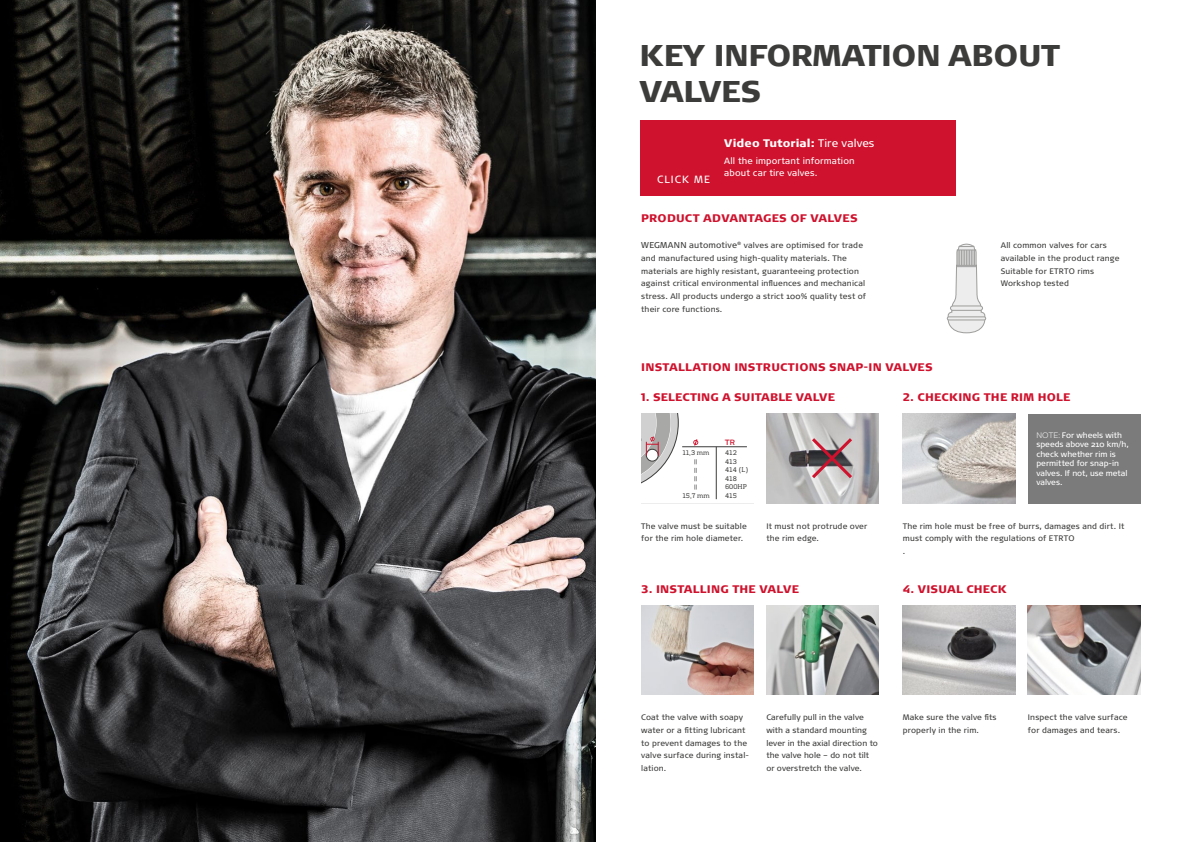
<style>
.page{position:relative;width:1191px;height:842px;background:#fff}
.page>*{position:absolute;margin:0;border:0;box-sizing:border-box;transform-origin:0 0}
.t1{font:900 30px/36px "Signa Pro";letter-spacing:-.015em;color:#3c3c3a}
.t2{font:900 11px "Signa Pro";letter-spacing:.02em;color:#cf122d}
.t3{font:900 11px "Signa Pro";letter-spacing:.005em;color:#fff}
.t4{font:10.5px "Signa Pro";letter-spacing:.1em;color:#fff}
.t5{font:9px/12px "Signa Pro";letter-spacing:.01em;color:#fff}
.t6{font:8px/12.8px "Signa Pro";letter-spacing:.015em;color:#3c3c3b}
.t7{font:8px/9.5px "Signa Pro";letter-spacing:-.005em;color:#fff}
.t8{font:500 7.6px "Alright Sans";color:#cf122d}
.t9{font:7.1px/8.5px "Kondolar";color:#3c3c3b}
.s1{font-weight:400}
.s2{font-size:8.5px}
.s3{font-family:"Alright Sans";font-weight:300}
</style>
<div class="page">
<img style="left:0;top:0;width:595px;height:842px">
<img style="left:902px;top:414px;width:113px;height:89px">
<img style="left:766px;top:414px;width:112px;height:89px">
<svg style="left:808px;top:435px;width:47px;height:46px;background:#aa8e92"></svg>
<svg style="left:641px;top:414px;width:37px;height:70px"></svg>
<svg style="left:693px;top:439px;width:5px;height:6px"></svg>
<hr style="left:716px;top:447px;width:1px;height:52px;background:#3c3c3b">
<hr style="left:682px;top:446px;width:65px;height:1px;background:#3c3c3b">
<svg style="left:694px;top:459px;width:3px;height:30px"></svg>
<img style="left:641px;top:605px;width:112px;height:89px">
<img style="left:766px;top:605px;width:112px;height:89px">
<img style="left:902px;top:605px;width:113px;height:89px">
<img style="left:1028px;top:605px;width:112px;height:89px">
<svg style="left:947px;top:244px;width:39px;height:89px"></svg>
<hr style="left:948px;top:317px;width:36px;height:1px;background:#9d9d9c">
<hr style="left:948px;top:320px;width:36px;height:1px;background:#9d9d9c">
<div style="left:1028px;top:414px;width:112px;height:89px;background:#7c7b7b"></div>
<div style="left:641px;top:121px;width:315px;height:75px;background:#cf122d"></div>
<h1 class="t1" style="left:639px;top:36px;width:422px">KEY INFORMATION ABOUT<br>VALVES</h1>
<h2 class="t3" style="left:724px;top:135px;width:152px">Video Tutorial: <span class="s1">Tire valves</span></h2>
<p class="t5" style="left:724px;top:155px;width:132px">All the important information about car tire valves.</p>
<h3 class="t4" style="left:657px;top:172px;width:54px">CLICK ME</h3>
<h2 class="t2" style="left:641px;top:210px;width:218px">PRODUCT ADVANTAGES OF VALVES</h2>
<p class="t6" style="left:641px;top:238px;width:226px"><span class="s2">WEGMANN automotive</span><sup>®</sup> valves are optimised for trade and manufactured using high-quality materials. The materials are highly resistant, guaranteeing protection against critical environmental influences and mechanical stress. All products undergo a strict 100% quality test of their core functions.</p>
<p class="t6" style="left:1000px;top:238px;width:120px">All common valves for cars available in the product range<br>Suitable for ETRTO rims<br>Workshop tested</p>
<h2 class="t2" style="left:641px;top:359px;width:293px">INSTALLATION INSTRUCTIONS SNAP-IN VALVES</h2>
<h2 class="t2" style="left:641px;top:390px;width:195px">1. SELECTING A SUITABLE VALVE</h2>
<h2 class="t2" style="left:902px;top:390px;width:169px">2. CHECKING THE RIM HOLE</h2>
<p class="t8" style="left:724px;top:437px;width:12px">TR</p>
<p class="t9" style="left:682px;top:448px;width:28px">11,3 mm</p>
<p class="t9" style="left:725px;top:448px;width:25px">412<br>413<br>414 (L)<br>418<br>600HP</p>
<p class="t9" style="left:682px;top:491px;width:29px">15,7 mm</p>
<p class="t9" style="left:725px;top:491px;width:13px">415</p>
<p class="t6" style="left:641px;top:519px;width:107px">The valve must be suitable for the rim hole diameter.</p>
<p class="t6" style="left:766px;top:519px;width:102px">It must not protrude over the rim edge.</p>
<p class="t7" style="left:1036px;top:430px;width:94px"><span class="s3">NOTE:</span> For wheels with speeds above 210 km/h, check whether rim is permitted for snap-in valves. If not, use metal valves.</p>
<p class="t6" style="left:902px;top:519px;width:223px">The rim hole must be free of burrs, damages and dirt. It must comply with the regulations of ETRTO<br>.</p>
<h2 class="t2" style="left:641px;top:581px;width:159px">3. INSTALLING THE VALVE</h2>
<h2 class="t2" style="left:902px;top:581px;width:106px">4. VISUAL CHECK</h2>
<p class="t6" style="left:641px;top:710px;width:109px">Coat the valve with soapy water or a fitting lubricant to prevent damages to the valve surface during instal&shy;lation.</p>
<p class="t6" style="left:766px;top:710px;width:113px">Carefully pull in the valve with a standard mounting lever in the axial direction to the valve hole – do not tilt or overstretch the valve.</p>
<p class="t6" style="left:902px;top:710px;width:95px">Make sure the valve fits properly in the rim.</p>
<p class="t6" style="left:1028px;top:710px;width:101px">Inspect the valve surface for damages and tears.</p>
</div>
